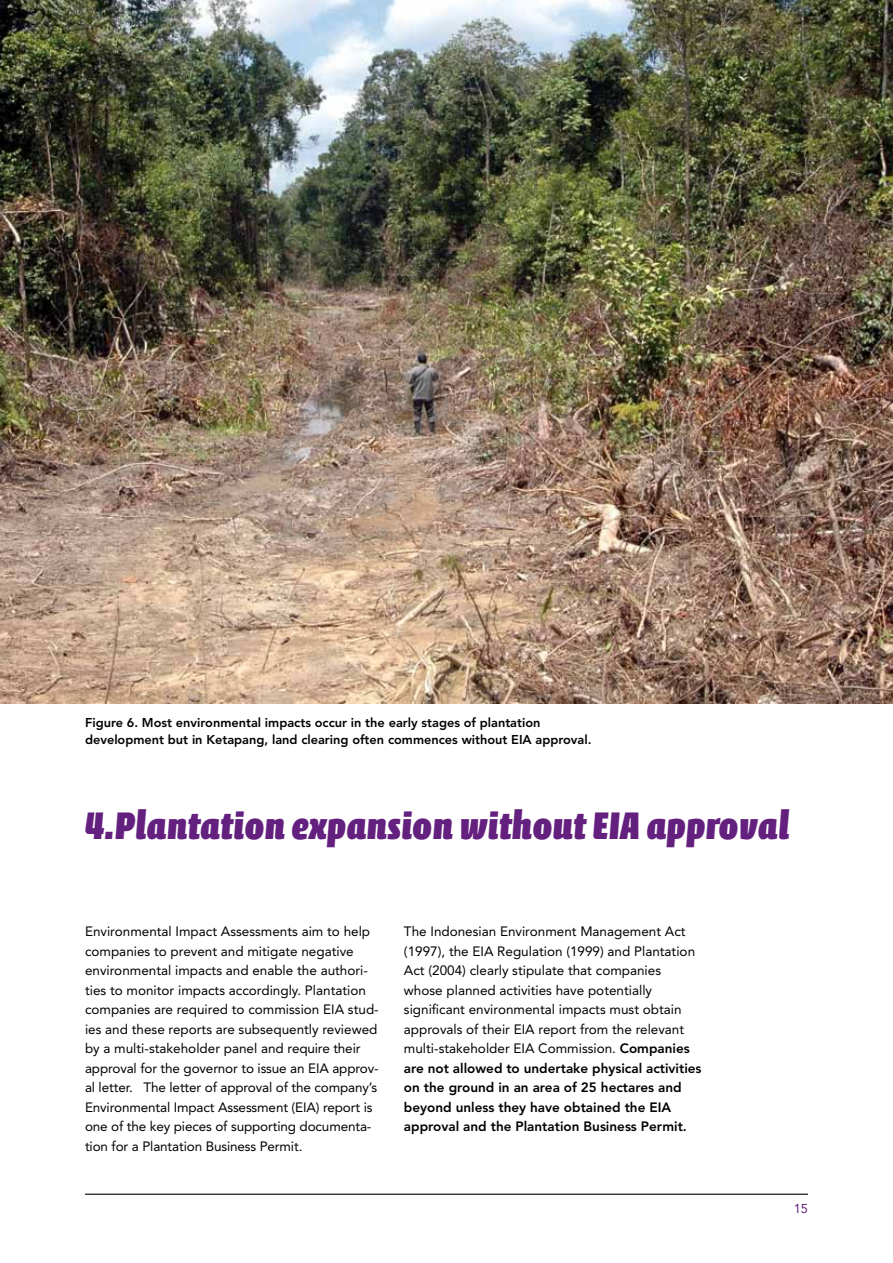
<style>
.page{position:relative;width:893px;height:1263px;background:#fff}
.page>*{position:absolute;margin:0;border:0;box-sizing:border-box;transform-origin:0 0}
.t1{font:900 39px "Calcite Pro";color:#64207e}
.t2{font:13.5px/19.5px "Avenir LT Std";color:#000}
.t3{font:800 12.75px/16.5px "Avenir LT Std";color:#000}
.t4{font:12.75px "Avenir LT Std";color:#64207e}
.s1{font-weight:800}
</style>
<div class="page">
<hr style="left:85px;top:1193px;width:723px;height:2px;background:#000">
<img style="left:0;top:0;width:893px;height:703px">
<p class="t3" style="left:85px;top:714px;width:508px">Figure 6. Most environmental impacts occur in the early stages of plantation development but in Ketapang, land clearing often commences without EIA approval.</p>
<h1 class="t1" style="left:85px;top:802px;width:706px">4.Plantation expansion without EIA approval</h1>
<p class="t2" style="left:85px;top:922px;width:295px">Environmental Impact Assessments aim to help companies to prevent and mitigate negative environmental impacts and enable the authori&shy;ties to monitor impacts accordingly. Plantation companies are required to commission EIA stud&shy;ies and these reports are subsequently reviewed by a multi-stakeholder panel and require their approval for the governor to issue an EIA approv&shy;al letter. The letter of approval of the company’s Environmental Impact Assessment (EIA) report is one of the key pieces of supporting documenta&shy;tion for a Plantation Business Permit.</p>
<p class="t2" style="left:404px;top:922px;width:299px">The Indonesian Environment Management Act (1997), the EIA Regulation (1999) and Plantation Act (2004) clearly stipulate that companies whose planned activities have potentially significant environmental impacts must obtain approvals of their EIA report from the relevant multi-stakeholder EIA Commission. <span class="s1">Companies are not allowed to undertake physical activities on the ground in an area of 25 hectares and beyond unless they have obtained the EIA approval and the Plantation Business Permit.</span></p>
<p class="t4" style="left:794px;top:1201px;width:16px">15</p>
</div>
